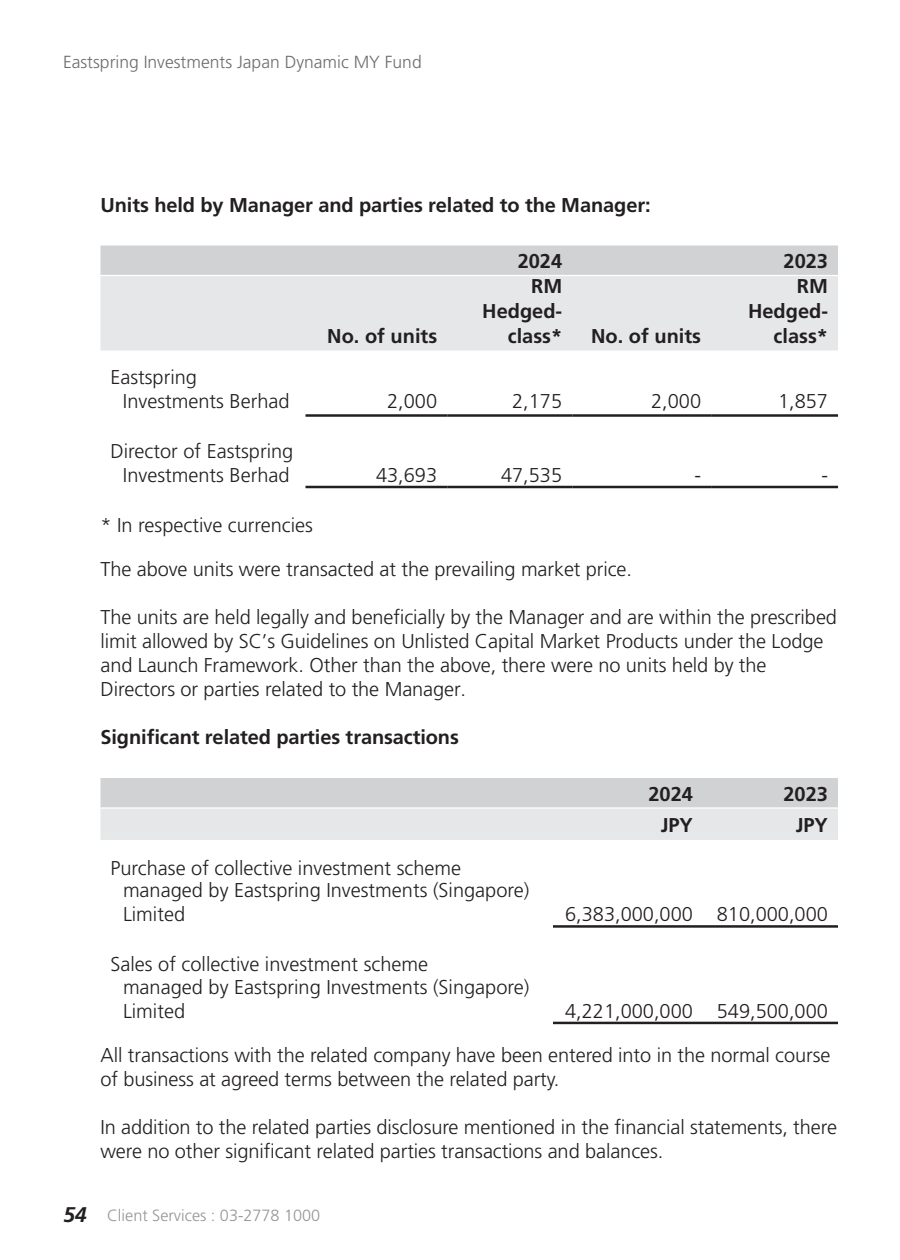
<style>
.page{position:relative;width:900px;height:1260px;background:#fff}
.page>*{position:absolute;margin:0;border:0;box-sizing:border-box;transform-origin:0 0}
.t1{font:300 20px/24px "Frutiger LT Std";letter-spacing:-.005em;color:#231f20}
.t2{font:700 20px/25px "Frutiger LT Std";letter-spacing:-.005em;color:#231f20;text-align:right}
.t3{font:300 17.5px "Frutiger LT Std";color:#6c6d70}
.t4{font:300 16.25px "Frutiger LT Std";color:#939598}
.s1{font-weight:700;font-style:italic;font-size:21.25px;color:#231f20}
</style>
<div class="page">
<div style="left:101px;top:246px;width:737px;height:29px;background:#d1d2d4"></div>
<div style="left:101px;top:276px;width:737px;height:75px;background:#e6e7e9"></div>
<hr style="left:305px;top:414px;width:142px;height:3px;background:#231f20">
<hr style="left:447px;top:414px;width:125px;height:3px;background:#231f20">
<hr style="left:572px;top:414px;width:139px;height:3px;background:#231f20">
<hr style="left:711px;top:414px;width:127px;height:3px;background:#231f20">
<hr style="left:305px;top:486px;width:142px;height:2px;background:#231f20">
<hr style="left:447px;top:486px;width:125px;height:2px;background:#231f20">
<hr style="left:572px;top:486px;width:139px;height:2px;background:#231f20">
<hr style="left:711px;top:486px;width:127px;height:2px;background:#231f20">
<svg style="left:101px;top:778px;width:737px;height:62px;background:#dbdcde"></svg>
<hr style="left:553px;top:1022px;width:150px;height:2px;background:#231f20">
<hr style="left:703px;top:1022px;width:135px;height:2px;background:#231f20">
<hr style="left:553px;top:925px;width:150px;height:3px;background:#231f20">
<hr style="left:703px;top:925px;width:135px;height:3px;background:#231f20">
<hr style="left:101px;top:807px;width:452px;height:2px;background:#fff">
<hr style="left:553px;top:807px;width:150px;height:2px;background:#fff">
<hr style="left:703px;top:807px;width:135px;height:2px;background:#fff">
<p class="t3" style="left:63px;top:52px;width:360px">Eastspring Investments Japan Dynamic MY Fund</p>
<p class="t2" style="left:101px;top:192px;width:552px">Units held by Manager and parties related to the Manager:</p>
<p class="t2" style="left:518px;top:249px;width:46px">2024</p>
<p class="t2" style="left:784px;top:249px;width:46px">2023</p>
<p class="t1" style="left:123px;top:365px;width:168px;text-indent:-12px">Eastspring<br>Investments Berhad</p>
<p class="t1" style="left:110px;top:439px;width:184px;text-align:center">Director of Eastspring<br>Investments Berhad</p>
<p class="t2" style="left:327px;top:324px;width:111px">No. of units</p>
<p class="t2" style="left:482px;top:274px;width:81px">RM<br>Hedged&shy;class*</p>
<p class="t2" style="left:591px;top:324px;width:111px">No. of units</p>
<p class="t2" style="left:748px;top:274px;width:81px">RM<br>Hedged&shy;class*</p>
<p class="t1" style="left:387px;top:389px;width:52px">2,000</p>
<p class="t1" style="left:512px;top:389px;width:52px">2,175</p>
<p class="t1" style="left:651px;top:389px;width:52px">2,000</p>
<p class="t1" style="left:778px;top:389px;width:52px">1,857</p>
<p class="t1" style="left:376px;top:463px;width:63px">43,693</p>
<p class="t1" style="left:501px;top:463px;width:63px">47,535</p>
<p class="t1" style="left:694px;top:463px;width:8px">-</p>
<p class="t1" style="left:821px;top:463px;width:8px">-</p>
<p class="t1" style="left:101px;top:513px;width:214px">* In respective currencies</p>
<p class="t1" style="left:101px;top:557px;width:533px">The above units were transacted at the prevailing market price.</p>
<p class="t1" style="left:101px;top:605px;width:738px">The units are held legally and beneficially by the Manager and are within the prescribed limit allowed by SC’s Guidelines on Unlisted Capital Market Products under the Lodge and Launch Framework. Other than the above, there were no units held by the Directors or parties related to the Manager.</p>
<p class="t2" style="left:101px;top:725px;width:360px">Significant related parties transactions</p>
<p class="t2" style="left:649px;top:781px;width:46px">2024</p>
<p class="t2" style="left:784px;top:781px;width:46px">2023</p>
<p class="t2" style="left:661px;top:813px;width:34px">JPY</p>
<p class="t2" style="left:796px;top:813px;width:34px">JPY</p>
<p class="t1" style="left:123px;top:857px;width:408px;line-height:23.2px;text-indent:-12px">Purchase of collective investment scheme managed by Eastspring Investments (Singapore)<br>Limited</p>
<p class="t1" style="left:565px;top:903px;width:264px">6,383,000,000 810,000,000</p>
<p class="t1" style="left:123px;top:953px;width:408px;line-height:23.2px;text-indent:-12px">Sales of collective investment scheme<br>managed by Eastspring Investments (Singapore)<br>Limited</p>
<p class="t1" style="left:101px;top:989px;width:731px;line-height:44px;text-align:right">4,221,000,000 549,500,000<br>All transactions with the related company have been entered into in the normal course</p>
<p class="t1" style="left:101px;top:1067px;width:460px">of business at agreed terms between the related party.</p>
<p class="t1" style="left:101px;top:1115px;width:738px">In addition to the related parties disclosure mentioned in the financial statements, there were no other significant related parties transactions and balances.</p>
<p class="t4" style="left:63px;top:1206px;width:259px"><span class="s1">54</span> Client Services : 03-2778 1000</p>
</div>
